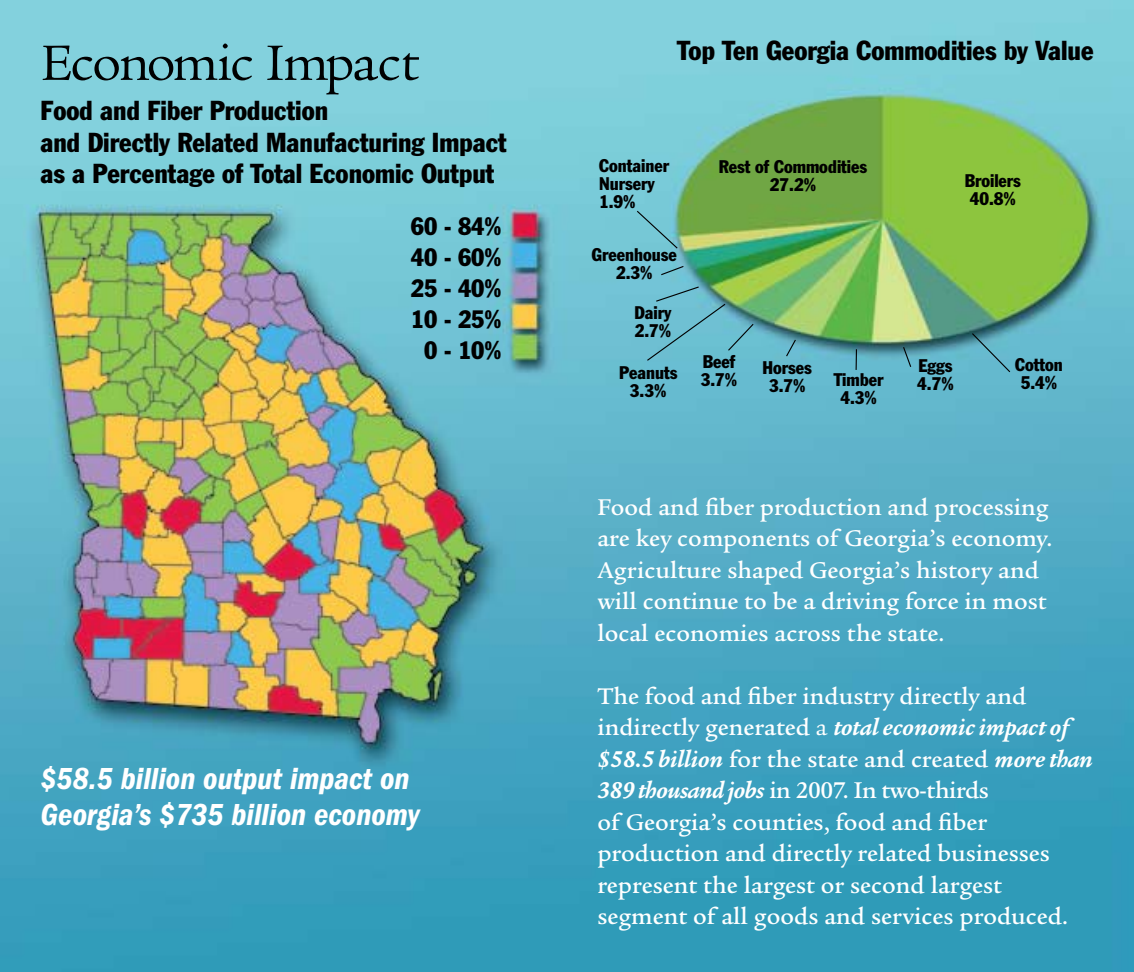
<style>
.page{position:relative;width:1134px;height:972px;background:#fff}
.page>*{position:absolute;margin:0;border:0;box-sizing:border-box;transform-origin:0 0}
.t1{font:54px "Legacy Ser ITC";letter-spacing:-.04em;color:#000}
.t2{font:italic 600 condensed 31.5px/36px "Franklin Gothic";color:#fff}
.t3{font:condensed 27px/31.5px "Franklin Gothic";color:#000}
.t4{font:500 24.75px/31.5px "Legacy Ser ITC";color:#fff}
.t5{font:condensed 24.75px/30.8px "Franklin Gothic";color:#000;text-align:center}
.t6{font:condensed 18px/18px "Franklin Gothic";color:#000;text-align:center}
.s1{font-weight:400}
.s2{font-weight:700;font-style:italic}
</style>
<div class="page">
<img style="left:0;top:0;width:1134px;height:972px">
<svg style="left:636px;top:210px;width:43px;height:40px;background:#70bec9"></svg>
<svg style="left:646px;top:286px;width:109px;height:76px;background:#6cb8bd"></svg>
<svg style="left:785px;top:338px;width:12px;height:20px"></svg>
<svg style="left:856px;top:349px;width:1px;height:21px"></svg>
<svg style="left:902px;top:346px;width:10px;height:22px"></svg>
<svg style="left:971px;top:332px;width:40px;height:41px;background:#5dabbd"></svg>
<svg style="left:660px;top:265px;width:25px;height:11px"></svg>
<h1 class="t1" style="left:40px;top:32px;width:380px">Economic Impact</h1>
<p class="t3" style="left:40px;top:95px;width:468px">Food and Fiber Production<br>and Directly Related Manufacturing Impact as a Percentage of Total Economic Output</p>
<p class="t5" style="left:411px;top:211px;width:92px">60 - 84%<br>40 - 60%<br>25 - 40%<br>10 - 25%<br>0 - 10%</p>
<p class="t2" style="left:40px;top:761px;width:381px">$58.5 billion output impact on<br>Georgia’s $735 billion economy</p>
<p class="t3" style="left:677px;top:35px;width:418px">Top Ten Georgia Commodities by Value</p>
<p class="t6" style="left:599px;top:157px;width:72px;text-align:left">Container<br>Nursery<br>1.9%</p>
<p class="t6" style="left:719px;top:158px;width:150px">Rest of Commodities<br>27.2%</p>
<p class="t6" style="left:592px;top:246px;width:87px">Greenhouse<br>2.3%</p>
<p class="t6" style="left:634px;top:304px;width:38px;text-align:left">Dairy<br>2.7%</p>
<p class="t6" style="left:619px;top:363px;width:60px">Peanuts<br>3.3%</p>
<p class="t6" style="left:701px;top:353px;width:38px;text-align:left">Beef<br>3.7%</p>
<p class="t6" style="left:763px;top:358px;width:51px">Horses<br>3.7%</p>
<p class="t6" style="left:834px;top:371px;width:51px">Timber<br>4.3%</p>
<p class="t6" style="left:965px;top:172px;width:58px;text-align:left">Broilers<br>40.8%</p>
<p class="t6" style="left:917px;top:356px;width:38px;text-align:left">Eggs<br>4.7%</p>
<p class="t6" style="left:1015px;top:356px;width:49px">Cotton<br>5.4%</p>
<p class="t4" style="left:597px;top:492px;width:457px">Food and fiber production and processing are key components of Georgia’s economy.<br>Agriculture shaped Georgia’s history and will continue to be a driving force in most local economies across the state.</p>
<p class="t4" style="left:597px;top:681px;width:497px">The food and fiber industry directly and indirectly generated <span class="s1">a</span> <span class="s2">total economic impact of $58.5 billion</span> for the state and created <span class="s2">more than 389 thousand jobs</span> in 2007. In two-thirds<br>of Georgia’s counties, food and fiber production and directly related businesses represent the largest or second largest segment of all goods and services produced.</p>
</div>
